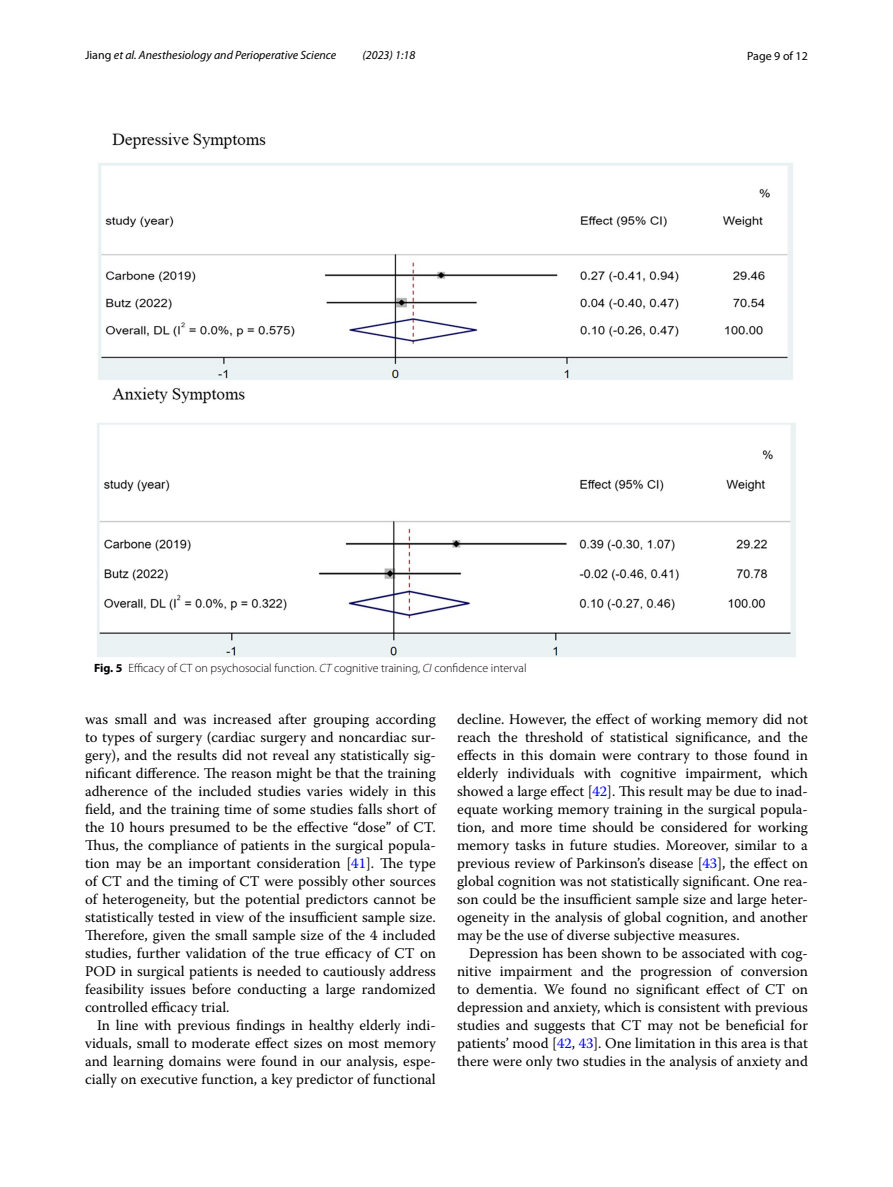
<style>
.page{position:relative;width:893px;height:1187px;background:#fff}
.page>*{position:absolute;margin:0;border:0;box-sizing:border-box;transform-origin:0 0}
.t1{font:14.7px/18px "Warnock Pro";color:#000;text-align:justify}
.t2{font:300 12px "Myriad Pro";color:#000}
.t3{font:italic 12px "Myriad Pro";color:#000}
.t4{font:12px "Myriad Pro";color:#000}
.s1{font-style:normal}
.s2{font-weight:700}
.s3{font-style:italic}
.s4{color:#00f}
</style>
<div class="page">
<img style="left:97px;top:133px;width:699px;height:524px">
<p class="t3" style="left:85px;top:48px;width:253px"><span class="s1">Jiang</span> et al. Anesthesiology and Perioperative Science</p>
<p class="t3" style="left:362px;top:48px;width:54px">(2023) 1:18</p>
<p class="t4" style="left:747px;top:48px;width:62px">Page 9 of 12</p>
<p class="t2" style="left:94px;top:661px;width:434px"><span class="s2">Fig. 5</span> Efficacy of CT on psychosocial function. <span class="s3">CT</span> cognitive training, <span class="s3">CI</span> confidence interval</p>
<p class="t1" style="left:85px;top:710px;width:352px">was small and was increased after grouping according to types of surgery (cardiac surgery and noncardiac sur&shy;gery), and the results did not reveal any statistically sig&shy;nificant difference. The reason might be that the training adherence of the included studies varies widely in this field, and the training time of some studies falls short of the 10 hours presumed to be the effective “dose” of CT.<br>Thus, the compliance of patients in the surgical popula&shy;tion may be an important consideration [<span class="s4">41</span>]. The type of CT and the timing of CT were possibly other sources of heterogeneity, but the potential predictors cannot be statistically tested in view of the insufficient sample size.<br>Therefore, given the small sample size of the 4 included studies, further validation of the true efficacy of CT on POD in surgical patients is needed to cautiously address feasibility issues before conducting a large randomized controlled efficacy trial.</p>
<p class="t1" style="left:85px;top:1016px;width:352px;text-indent:12px">In line with previous findings in healthy elderly indi&shy;viduals, small to moderate effect sizes on most memory and learning domains were found in our analysis, espe&shy;cially on executive function, a key predictor of functional</p>
<p class="t1" style="left:457px;top:710px;width:352px">decline. However, the effect of working memory did not reach the threshold of statistical significance, and the effects in this domain were contrary to those found in elderly individuals with cognitive impairment, which showed a large effect [<span class="s4">42</span>]. This result may be due to inad&shy;equate working memory training in the surgical popula&shy;tion, and more time should be considered for working memory tasks in future studies. Moreover, similar to a previous review of Parkinson’s disease [<span class="s4">43</span>], the effect on global cognition was not statistically significant. One rea&shy;son could be the insufficient sample size and large heter&shy;ogeneity in the analysis of global cognition, and another may be the use of diverse subjective measures.</p>
<p class="t1" style="left:457px;top:944px;width:352px;text-indent:12px">Depression has been shown to be associated with cog&shy;nitive impairment and the progression of conversion to dementia. We found no significant effect of CT on depression and anxiety, which is consistent with previous studies and suggests that CT may not be beneficial for patients’ mood [<span class="s4">42</span>, <span class="s4">43</span>]. One limitation in this area is that there were only two studies in the analysis of anxiety and</p>
</div>
